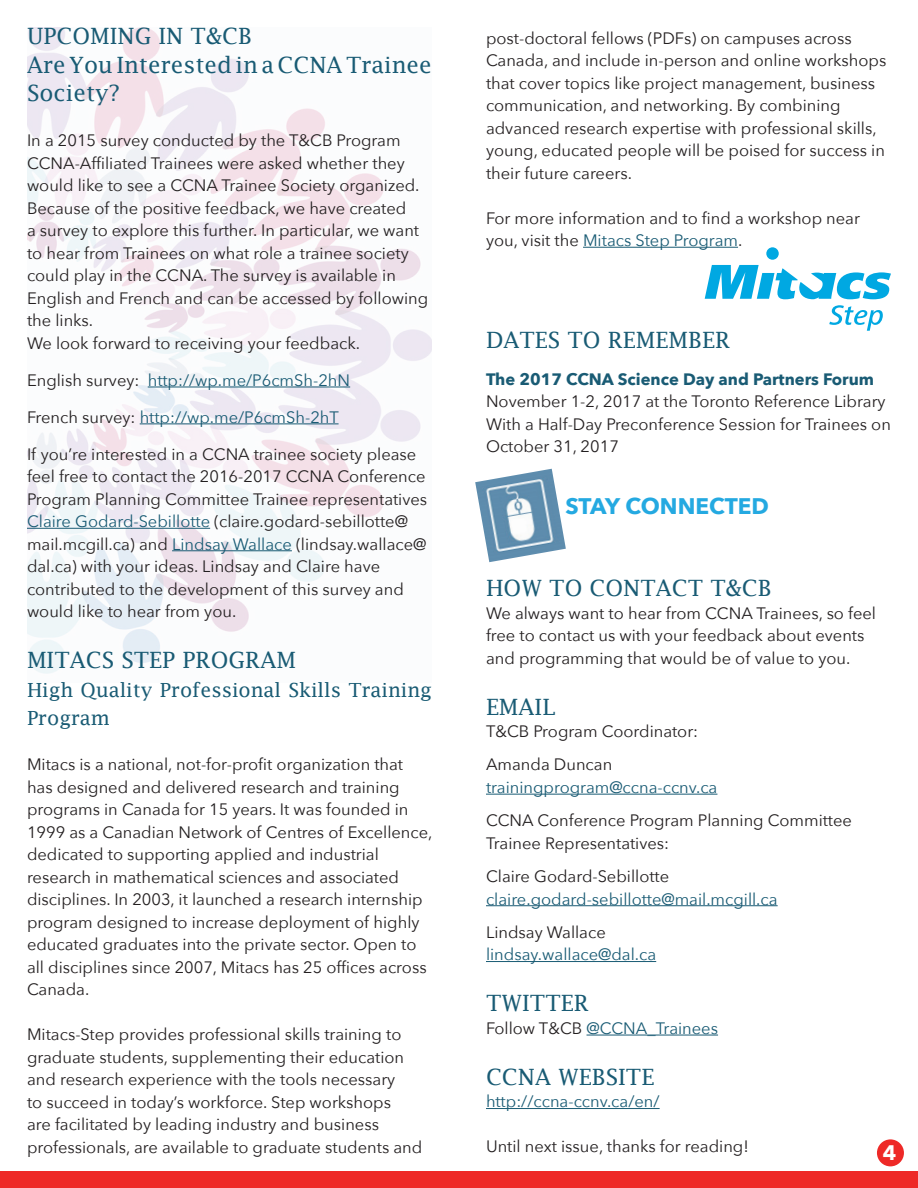
<style>
.page{position:relative;width:918px;height:1188px;background:#fff}
.page>*{position:absolute;margin:0;border:0;box-sizing:border-box;transform-origin:0 0}
.t1{font:22.5px/28.5px "Lucida Fax";color:#195b74}
.t2{font:700 22.5px "Avenir Next";color:#24a9e1}
.t3{font:700 21px "Avenir Next";color:#fff}
.t4{font:19.5px/28.5px "Lucida Fax";color:#195b74}
.t5{font:16.5px/22.5px "Avenir Next";color:#231f20}
.t6{font:16.5px "Avenir Next";color:#195b74}
.t7{font:700 16.5px "Avenir Next";color:#195b74}
.s1{color:#231f20}
.s2{color:#195b74}
</style>
<div class="page">
<div style="left:0;top:1172px;width:918px;height:16px;background:#ee2927"></div>
<img style="left:27px;top:27px;width:405px;height:647px">
<hr style="left:148px;top:387px;width:202px;height:1px;background:#195b74">
<hr style="left:140px;top:423px;width:199px;height:1px;background:#195b74">
<hr style="left:27px;top:528px;width:183px;height:1px;background:#195b74">
<hr style="left:172px;top:550px;width:120px;height:1px;background:#195b74">
<hr style="left:583px;top:247px;width:155px;height:1px;background:#195b74">
<hr style="left:486px;top:794px;width:231px;height:1px;background:#195b74">
<hr style="left:486px;top:905px;width:292px;height:1px;background:#195b74">
<hr style="left:486px;top:961px;width:170px;height:1px;background:#195b74">
<hr style="left:587px;top:1035px;width:131px;height:1px;background:#195b74">
<hr style="left:486px;top:1108px;width:174px;height:1px;background:#195b74">
<svg style="left:705px;top:265px;width:186px;height:34px"></svg>
<svg style="left:766px;top:247px;width:13px;height:13px"></svg>
<svg style="left:829px;top:305px;width:54px;height:26px"></svg>
<img style="left:475px;top:469px;width:91px;height:93px">
<div style="left:877px;top:1139px;width:27px;height:27px;background:#ee2927;border-radius:50%"></div>
<p class="t1" style="left:27px;top:22px;width:226px">UPCOMING IN T&amp;CB</p>
<p class="t1" style="left:27px;top:50px;width:406px">Are You Interested in a CCNA Trainee<br>Society?</p>
<p class="t5" style="left:27px;top:129px;width:403px">In a 2015 survey conducted by the T&amp;CB Program CCNA-Affiliated Trainees were asked whether they would like to see a CCNA Trainee Society organized.<br>Because of the positive feedback, we have created<br>a survey to explore this further. In particular, we want to hear from Trainees on what role a trainee society could play in the CCNA. The survey is available in English and French and can be accessed by following the links.</p>
<p class="t5" style="left:27px;top:331px;width:335px">We look forward to receiving your feedback.</p>
<p class="t6" style="left:27px;top:366px;width:325px"><span class="s1">English survey:</span> http://wp.me/P6cmSh-2hN</p>
<p class="t6" style="left:27px;top:403px;width:313px"><span class="s1">French survey:</span> http://wp.me/P6cmSh-2hT</p>
<p class="t5" style="left:27px;top:442px;width:402px">If you’re interested in a CCNA trainee society please feel free to contact the 2016-2017 CCNA Conference Program Planning Committee Trainee representatives <span class="s2">Claire Godard-Sebillotte</span> (claire.godard-sebillotte@ mail.mcgill.ca) and <span class="s2">Lindsay Wallace</span> (lindsay.wallace@ dal.ca) with your ideas. Lindsay and Claire have contributed to the development of this survey and would like to hear from you.</p>
<p class="t1" style="left:27px;top:646px;width:271px">MITACS STEP PROGRAM</p>
<p class="t4" style="left:27px;top:675px;width:407px">High Quality Professional Skills Training<br>Program</p>
<p class="t5" style="left:27px;top:752px;width:407px">Mitacs is a national, not-for-profit organization that has designed and delivered research and training programs in Canada for 15 years. It was founded in 1999 as a Canadian Network of Centres of Excellence, dedicated to supporting applied and industrial research in mathematical sciences and associated disciplines. In 2003, it launched a research internship program designed to increase deployment of highly educated graduates into the private sector. Open to all disciplines since 2007, Mitacs has 25 offices across Canada.</p>
<p class="t5" style="left:27px;top:1022px;width:397px">Mitacs-Step provides professional skills training to graduate students, supplementing their education and research experience with the tools necessary<br>to succeed in today’s workforce. Step workshops<br>are facilitated by leading industry and business professionals, are available to graduate students and</p>
<p class="t5" style="left:486px;top:26px;width:402px">post-doctoral fellows (PDFs) on campuses across Canada, and include in-person and online workshops that cover topics like project management, business communication, and networking. By combining advanced research expertise with professional skills, young, educated people will be poised for success in their future careers.</p>
<p class="t5" style="left:486px;top:206px;width:376px">For more information and to find a workshop near you, visit the <span class="s2">Mitacs Step Program</span>.</p>
<p class="t1" style="left:486px;top:325px;width:246px">DATES TO REMEMBER</p>
<p class="t7" style="left:486px;top:365px;width:390px">The 2017 CCNA Science Day and Partners Forum</p>
<p class="t5" style="left:486px;top:390px;width:401px">November 1-2, 2017 at the Toronto Reference Library</p>
<p class="t5" style="left:486px;top:412px;width:406px">With a Half-Day Preconference Session for Trainees on<br>October 31, 2017</p>
<p class="t2" style="left:566px;top:487px;width:205px">STAY CONNECTED</p>
<p class="t1" style="left:486px;top:574px;width:287px">HOW TO CONTACT T&amp;CB</p>
<p class="t5" style="left:486px;top:601px;width:392px">We always want to hear from CCNA Trainees, so feel free to contact us with your feedback about events and programming that would be of value to you.</p>
<p class="t1" style="left:486px;top:692px;width:71px">EMAIL</p>
<p class="t5" style="left:486px;top:719px;width:214px">T&amp;CB Program Coordinator:</p>
<p class="t5" style="left:486px;top:753px;width:128px">Amanda Duncan</p>
<p class="t6" style="left:486px;top:773px;width:233px">trainingprogram@ccna-ccnv.ca</p>
<p class="t5" style="left:486px;top:809px;width:367px">CCNA Conference Program Planning Committee<br>Trainee Representatives:</p>
<p class="t5" style="left:486px;top:864px;width:185px">Claire Godard-Sebillotte</p>
<p class="t6" style="left:486px;top:885px;width:293px">claire.godard-sebillotte@mail.mcgill.ca</p>
<p class="t5" style="left:486px;top:920px;width:121px">Lindsay Wallace</p>
<p class="t6" style="left:486px;top:941px;width:172px">lindsay.wallace@dal.ca</p>
<p class="t1" style="left:486px;top:989px;width:105px">TWITTER</p>
<p class="t6" style="left:486px;top:1014px;width:234px"><span class="s1">Follow T&amp;CB</span> @CCNA_Trainees</p>
<p class="t1" style="left:486px;top:1062px;width:170px">CCNA WEBSITE</p>
<p class="t6" style="left:486px;top:1088px;width:175px">http://ccna-ccnv.ca/en/</p>
<p class="t5" style="left:486px;top:1135px;width:264px">Until next issue, thanks for reading!</p>
<p class="t3" style="left:883px;top:1135px;width:15px">4</p>
</div>
